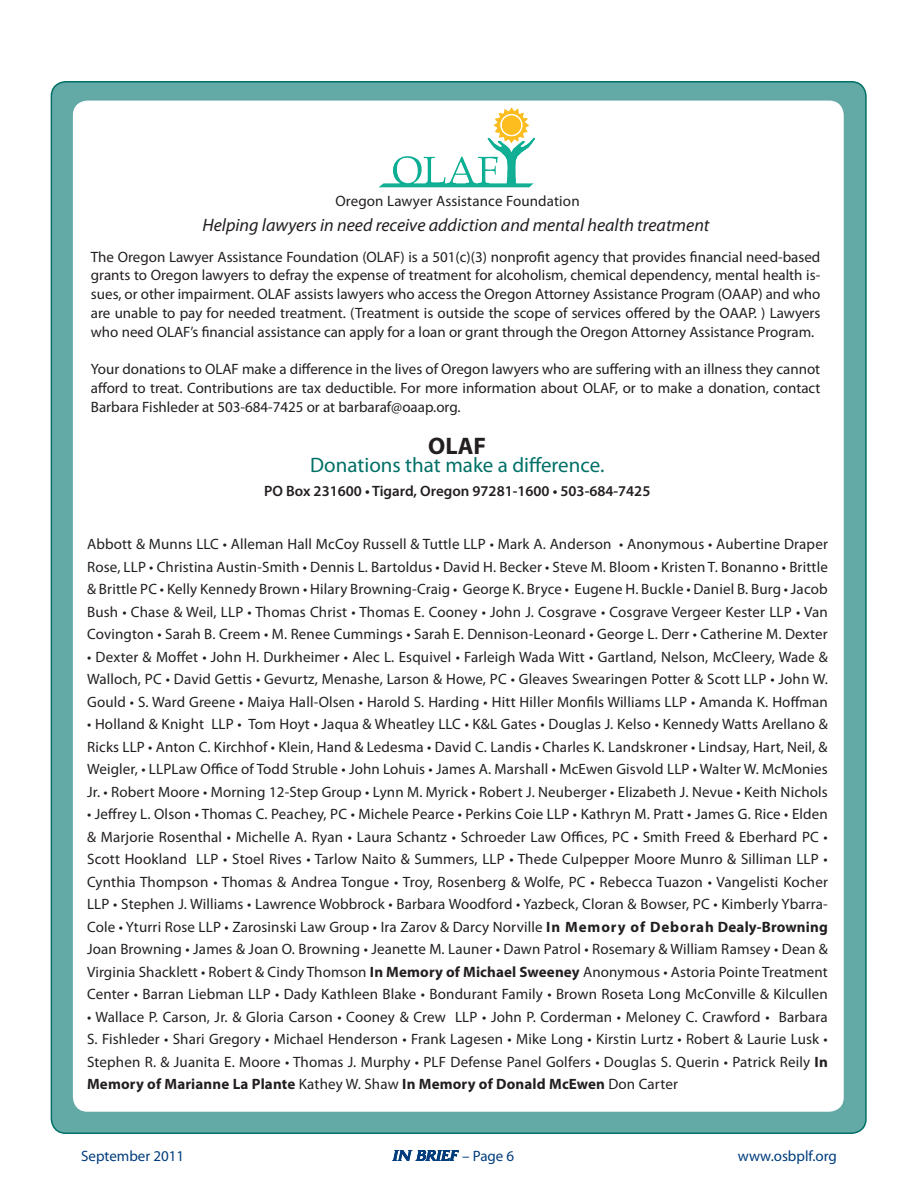
<style>
.page{position:relative;width:918px;height:1188px;background:#fff}
.page>*{position:absolute;margin:0;border:0;box-sizing:border-box;transform-origin:0 0}
.Story_Head{font:700 24px "Myriad Pro";color:#231f20}
.Story_Head-2{font:21px "Myriad Pro";color:#007167}
.t1{font:italic 18px "Myriad Pro";color:#231f20}
.body_box{font:15px/22.5px "Myriad Pro";letter-spacing:.01em;color:#231f20;text-align:justify}
.Subhead_3_c{font:600 15px "Myriad Pro";color:#231f20}
.t2{font:15px "Myriad Pro";color:#013d7d}
.BOX_body{font:15px "Myriad Pro";letter-spacing:.01em;color:#231f20}
.s1{font-weight:700}
</style>
<div class="page">
<svg style="left:393px;top:1150px;width:66px;height:11px"></svg>
<div style="left:51px;top:82px;width:815px;height:1051px;background:#63a9a6;border-radius:15px"></div>
<div style="left:73px;top:101px;width:771px;height:1011px;background:#fff;border-radius:15px"></div>
<img style="left:378px;top:107px;width:157px;height:81px">
<p class="BOX_body" style="left:335px;top:192px;width:246px">Oregon Lawyer Assistance Foundation</p>
<p class="t1" style="left:203px;top:214px;width:509px">Helping lawyers in need receive addiction and mental health treatment</p>
<p class="body_box" style="left:91px;top:247px;width:731px;line-height:18.8px">The Oregon Lawyer Assistance Foundation (OLAF) is a 501(c)(3) nonprofit agency that provides financial need-based grants to Oregon lawyers to defray the expense of treatment for alcoholism, chemical dependency, mental health is&shy;sues, or other impairment. OLAF assists lawyers who access the Oregon Attorney Assistance Program (OAAP) and who are unable to pay for needed treatment. (Treatment is outside the scope of services offered by the OAAP. ) Lawyers who need OLAF’s financial assistance can apply for a loan or grant through the Oregon Attorney Assistance Program.</p>
<p class="body_box" style="left:91px;top:359px;width:731px;line-height:18.8px">Your donations to OLAF make a difference in the lives of Oregon lawyers who are suffering with an illness they cannot afford to treat. Contributions are tax deductible. For more information about OLAF, or to make a donation, contact Barbara Fishleder at 503-684-7425 or at barbaraf@oaap.org.</p>
<p class="Story_Head" style="left:428px;top:430px;width:60px">OLAF</p>
<p class="Story_Head-2" style="left:310px;top:452px;width:296px">Donations that make a difference.</p>
<p class="Subhead_3_c" style="left:264px;top:482px;width:388px">PO Box 231600 • Tigard, Oregon 97281-1600 • 503-684-7425</p>
<p class="body_box" style="left:87px;top:533px;width:742px">Abbott &amp; Munns LLC • Alleman Hall McCoy Russell &amp; Tuttle LLP • Mark A. Anderson • Anonymous • Aubertine Draper Rose, LLP • Christina Austin-Smith • Dennis L. Bartoldus • David H. Becker • Steve M. Bloom • Kristen T. Bonanno • Brittle &amp; Brittle PC • Kelly Kennedy Brown • Hilary Browning-Craig • George K. Bryce • Eugene H. Buckle • Daniel B. Burg • Jacob Bush • Chase &amp; Weil, LLP • Thomas Christ • Thomas E. Cooney • John J. Cosgrave • Cosgrave Vergeer Kester LLP • Van Covington • Sarah B. Creem • M. Renee Cummings • Sarah E. Dennison-Leonard • George L. Derr • Catherine M. Dexter</p>
<p class="body_box" style="left:87px;top:645px;width:742px">• Dexter &amp; Moffet • John H. Durkheimer • Alec L. Esquivel • Farleigh Wada Witt • Gartland, Nelson, McCleery, Wade &amp; Walloch, PC • David Gettis • Gevurtz, Menashe, Larson &amp; Howe, PC • Gleaves Swearingen Potter &amp; Scott LLP • John W.<br>Gould • S. Ward Greene • Maiya Hall-Olsen • Harold S. Harding • Hitt Hiller Monfils Williams LLP • Amanda K. Hoffman</p>
<p class="body_box" style="left:87px;top:713px;width:742px">• Holland &amp; Knight LLP • Tom Hoyt • Jaqua &amp; Wheatley LLC • K&amp;L Gates • Douglas J. Kelso • Kennedy Watts Arellano &amp; Ricks LLP • Anton C. Kirchhof • Klein, Hand &amp; Ledesma • David C. Landis • Charles K. Landskroner • Lindsay, Hart, Neil, &amp; Weigler, • LLPLaw Office of Todd Struble • John Lohuis • James A. Marshall • McEwen Gisvold LLP • Walter W. McMonies Jr. • Robert Moore • Morning 12-Step Group • Lynn M. Myrick • Robert J. Neuberger • Elizabeth J. Nevue • Keith Nichols</p>
<p class="body_box" style="left:87px;top:803px;width:742px">• Jeffrey L. Olson • Thomas C. Peachey, PC • Michele Pearce • Perkins Coie LLP • Kathryn M. Pratt • James G. Rice • Elden &amp; Marjorie Rosenthal • Michelle A. Ryan • Laura Schantz • Schroeder Law Offices, PC • Smith Freed &amp; Eberhard PC • Scott Hookland LLP • Stoel Rives • Tarlow Naito &amp; Summers, LLP • Thede Culpepper Moore Munro &amp; Silliman LLP • Cynthia Thompson • Thomas &amp; Andrea Tongue • Troy, Rosenberg &amp; Wolfe, PC • Rebecca Tuazon • Vangelisti Kocher LLP • Stephen J. Williams • Lawrence Wobbrock • Barbara Woodford • Yazbeck, Cloran &amp; Bowser, PC • Kimberly Ybarra-Cole • Yturri Rose LLP • Zarosinski Law Group • Ira Zarov &amp; Darcy Norville <span class="s1">In Memory of Deborah Dealy-Browning </span>Joan Browning • James &amp; Joan O. Browning • Jeanette M. Launer • Dawn Patrol • Rosemary &amp; William Ramsey • Dean &amp; Virginia Shacklett • Robert &amp; Cindy Thomson <span class="s1">In Memory of Michael Sweeney</span> Anonymous • Astoria Pointe Treatment Center • Barran Liebman LLP • Dady Kathleen Blake • Bondurant Family • Brown Roseta Long McConville &amp; Kilcullen</p>
<p class="body_box" style="left:87px;top:1005px;width:742px">• Wallace P. Carson, Jr. &amp; Gloria Carson • Cooney &amp; Crew LLP • John P. Corderman • Meloney C. Crawford • Barbara S. Fishleder • Shari Gregory • Michael Henderson • Frank Lagesen • Mike Long • Kirstin Lurtz • Robert &amp; Laurie Lusk • Stephen R. &amp; Juanita E. Moore • Thomas J. Murphy • PLF Defense Panel Golfers • Douglas S. Querin • Patrick Reily <span class="s1">In Memory of Marianne La Plante</span> Kathey W. Shaw <span class="s1">In Memory of Donald McEwen</span> Don Carter</p>
<p class="t2" style="left:81px;top:1146px;width:105px">September 2011</p>
<p class="t2" style="left:462px;top:1146px;width:54px">– Page 6</p>
<p class="t2" style="left:738px;top:1146px;width:101px">www.osbplf.org</p>
</div>
